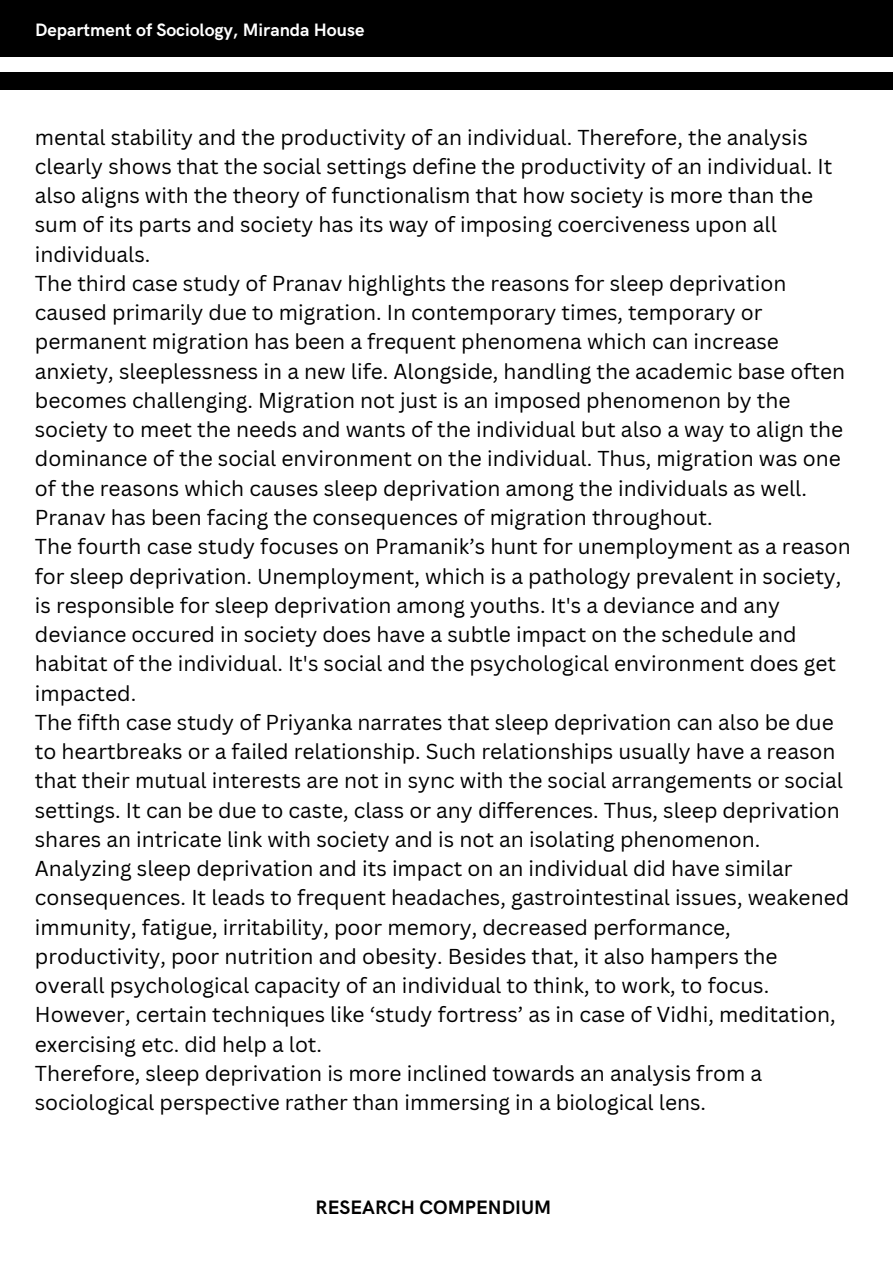
<style>
.page{position:relative;width:893px;height:1264px;background:#fff}
.page>*{position:absolute;margin:0;border:0;box-sizing:border-box;transform-origin:0 0}
.t1{font:21px/29.2px "Canva Sans";color:#000}
.t2{font:700 19.5px "HK Grotesk";color:#000}
.t3{font:700 18px "HK Grotesk";color:#fff}
</style>
<div class="page">
<div style="left:0;top:0;width:892px;height:57px;background:#000"></div>
<div style="left:0;top:72px;width:892px;height:17px;background:#000"></div>
<p class="t3" style="left:35px;top:20px;width:331px">Department of Sociology, Miranda House</p>
<h2 class="t1" style="left:35px;top:122px;width:817px">mental stability and the productivity of an individual. Therefore, the analysis clearly shows that the social settings define the productivity of an individual. It also aligns with the theory of functionalism that how society is more than the sum of its parts and society has its way of imposing coerciveness upon all individuals.<br>The third case study of Pranav highlights the reasons for sleep deprivation caused primarily due to migration. In contemporary times, temporary or permanent migration has been a frequent phenomena which can increase anxiety, sleeplessness in a new life. Alongside, handling the academic base often becomes challenging. Migration not just is an imposed phenomenon by the society to meet the needs and wants of the individual but also a way to align the dominance of the social environment on the individual. Thus, migration was one of the reasons which causes sleep deprivation among the individuals as well.<br>Pranav has been facing the consequences of migration throughout.<br>The fourth case study focuses on Pramanik’s hunt for unemployment as a reason for sleep deprivation. Unemployment, which is a pathology prevalent in society, is responsible for sleep deprivation among youths. It's a deviance and any deviance occured in society does have a subtle impact on the schedule and habitat of the individual. It's social and the psychological environment does get impacted.<br>The fifth case study of Priyanka narrates that sleep deprivation can also be due to heartbreaks or a failed relationship. Such relationships usually have a reason that their mutual interests are not in sync with the social arrangements or social settings. It can be due to caste, class or any differences. Thus, sleep deprivation shares an intricate link with society and is not an isolating phenomenon.<br>Analyzing sleep deprivation and its impact on an individual did have similar consequences. It leads to frequent headaches, gastrointestinal issues, weakened immunity, fatigue, irritability, poor memory, decreased performance, productivity, poor nutrition and obesity. Besides that, it also hampers the overall psychological capacity of an individual to think, to work, to focus.<br>However, certain techniques like ‘study fortress’ as in case of Vidhi, meditation, exercising etc. did help a lot.<br>Therefore, sleep deprivation is more inclined towards an analysis from a sociological perspective rather than immersing in a biological lens.</h2>
<h1 class="t2" style="left:315px;top:1196px;width:237px">RESEARCH COMPENDIUM</h1>
</div>
